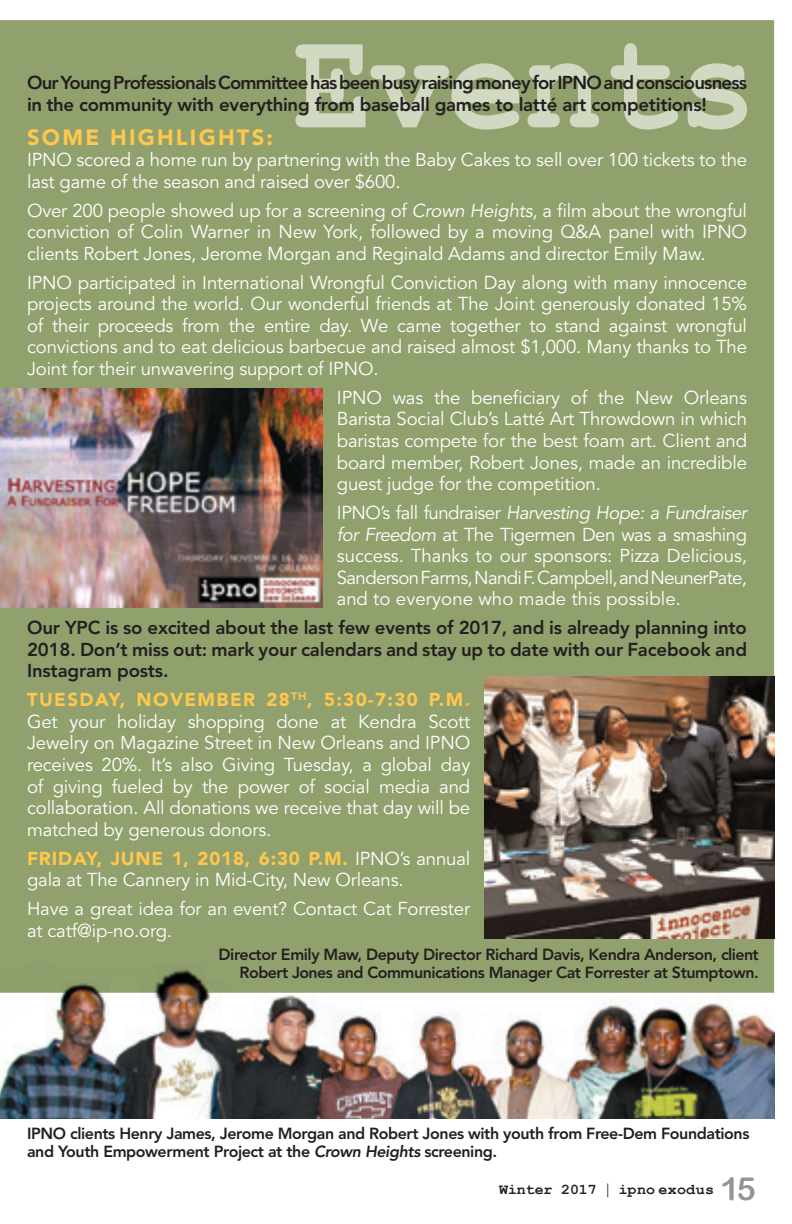
<style>
.page{position:relative;width:792px;height:1224px;background:#fff}
.page>*{position:absolute;margin:0;border:0;box-sizing:border-box;transform-origin:0 0}
.PARAGRAPH_9_3_11{font:900 22px "Avenir";letter-spacing:.1em;color:#fec74d}
.PARAGRAPH_9_3_11-2{font:18.6px/21.6px "Avenir";letter-spacing:-.01em;color:#fff;text-align:justify}
.PARAGRAPH_9_3_11-3{font:800 18.6px/21.6px "Avenir";letter-spacing:-.015em;color:#231f20;text-align:justify}
.PARAGRAPH_9_3_11-4{font:800 18.6px/22px "Avenir";letter-spacing:-.045em;color:#231f20}
.CAPTION_HEAVY_8_9{font:800 16px/18px "Avenir";letter-spacing:-.025em;color:#231f20}
.PARAGRAPH_9_3_11-5{font:700 15px "Courier New";letter-spacing:-.01em;color:#231f20}
.s1{font-style:italic}
.s2{font-weight:900;color:#fec74d}
.s3{font-weight:900;color:#fcba13}
.s4{font-weight:400;font-size:19px}
.s5{font-family:"Arial Rounded MT Bold";font-weight:400;font-size:32px;color:#939598}
</style>
<div class="page">
<div style="left:0;top:20px;width:774px;height:945px;background:#91a16e"></div>
<svg style="left:295px;top:43px;width:452px;height:87px;background:#aab78f"></svg>
<img style="left:0;top:965px;width:775px;height:154px">
<img style="left:485px;top:677px;width:289px;height:262px">
<img style="left:0;top:389px;width:323px;height:219px">
<p class="PARAGRAPH_9_3_11-4" style="left:27px;top:72px;width:721px">Our Young Professionals Committee has been busy raising money for IPNO and consciousness in the community with everything from baseball games to latté art competitions!</p>
<p class="PARAGRAPH_9_3_11" style="left:27px;top:124px;width:248px">SOME HIGHLIGHTS:</p>
<p class="PARAGRAPH_9_3_11-2" style="left:27px;top:149px;width:722px">IPNO scored a home run by partnering with the Baby Cakes to sell over 100 tickets to the last game of the season and raised over $600.</p>
<p class="PARAGRAPH_9_3_11-2" style="left:27px;top:200px;width:722px">Over 200 people showed up for a screening of <span class="s1">Crown Heights</span>, a film about the wrongful conviction of Colin Warner in New York, followed by a moving Q&amp;A panel with IPNO clients Robert Jones, Jerome Morgan and Reginald Adams and director Emily Maw.</p>
<p class="PARAGRAPH_9_3_11-2" style="left:27px;top:272px;width:722px">IPNO participated in International Wrongful Conviction Day along with many innocence projects around the world. Our wonderful friends at The Joint generously donated 15% of their proceeds from the entire day. We came together to stand against wrongful convictions and to eat delicious barbecue and raised almost $1,000. Many thanks to The Joint for their unwavering support of IPNO.</p>
<p class="PARAGRAPH_9_3_11-2" style="left:337px;top:387px;width:412px">IPNO was the beneficiary of the New Orleans Barista Social Club’s Latté Art Throwdown in which baristas compete for the best foam art. Client and board member, Robert Jones, made an incredible guest judge for the competition.</p>
<p class="PARAGRAPH_9_3_11-2" style="left:337px;top:502px;width:412px">IPNO’s fall fundraiser <span class="s1">Harvesting Hope: a Fundraiser for Freedom</span> at The Tigermen Den was a smashing success. Thanks to our sponsors: Pizza Delicious, Sanderson Farms, Nandi F. Campbell, and NeunerPate, and to everyone who made this possible.</p>
<p class="PARAGRAPH_9_3_11-3" style="left:27px;top:617px;width:722px">Our YPC is so excited about the last few events of 2017, and is already planning into 2018. Don’t miss out: mark your calendars and stay up to date with our Facebook and Instagram posts.</p>
<p class="PARAGRAPH_9_3_11-2" style="left:27px;top:689px;width:445px"><span class="s2">TUESDAY, NOVEMBER 28</span><sup>TH</sup><span class="s2">, 5:30-7:30 P.M</span><span class="s3">.<br></span>Get your holiday shopping done at Kendra Scott Jewelry on Magazine Street in New Orleans and IPNO receives 20%. It’s also Giving Tuesday, a global day of giving fueled by the power of social media and collaboration. All donations we receive that day will be matched by generous donors.</p>
<p class="PARAGRAPH_9_3_11-2" style="left:27px;top:848px;width:445px"><span class="s2">FRIDAY, JUNE 1, 2018, 6:30 P.M.</span> IPNO’s annual gala at The Cannery in Mid-City, New Orleans.</p>
<p class="PARAGRAPH_9_3_11-2" style="left:27px;top:898px;width:445px">Have a great idea for an event? Contact Cat Forrester at catf@ip-no.org.</p>
<p class="CAPTION_HEAVY_8_9" style="left:219px;top:945px;width:542px">Director Emily Maw, Deputy Director Richard Davis, Kendra Anderson, client</p>
<p class="CAPTION_HEAVY_8_9" style="left:240px;top:963px;width:521px">Robert Jones and Communications Manager Cat Forrester at Stumptown.</p>
<p class="CAPTION_HEAVY_8_9" style="left:27px;top:1124px;width:724px">IPNO clients Henry James, Jerome Morgan and Robert Jones with youth from Free-Dem Foundations and Youth Empowerment Project at the <span class="s1">Crown Heights</span> screening.</p>
<p class="PARAGRAPH_9_3_11-5" style="left:499px;top:1180px;width:258px">Winter 2017 <span class="s4">|</span> ipno exodus <span class="s5">15</span></p>
</div>
